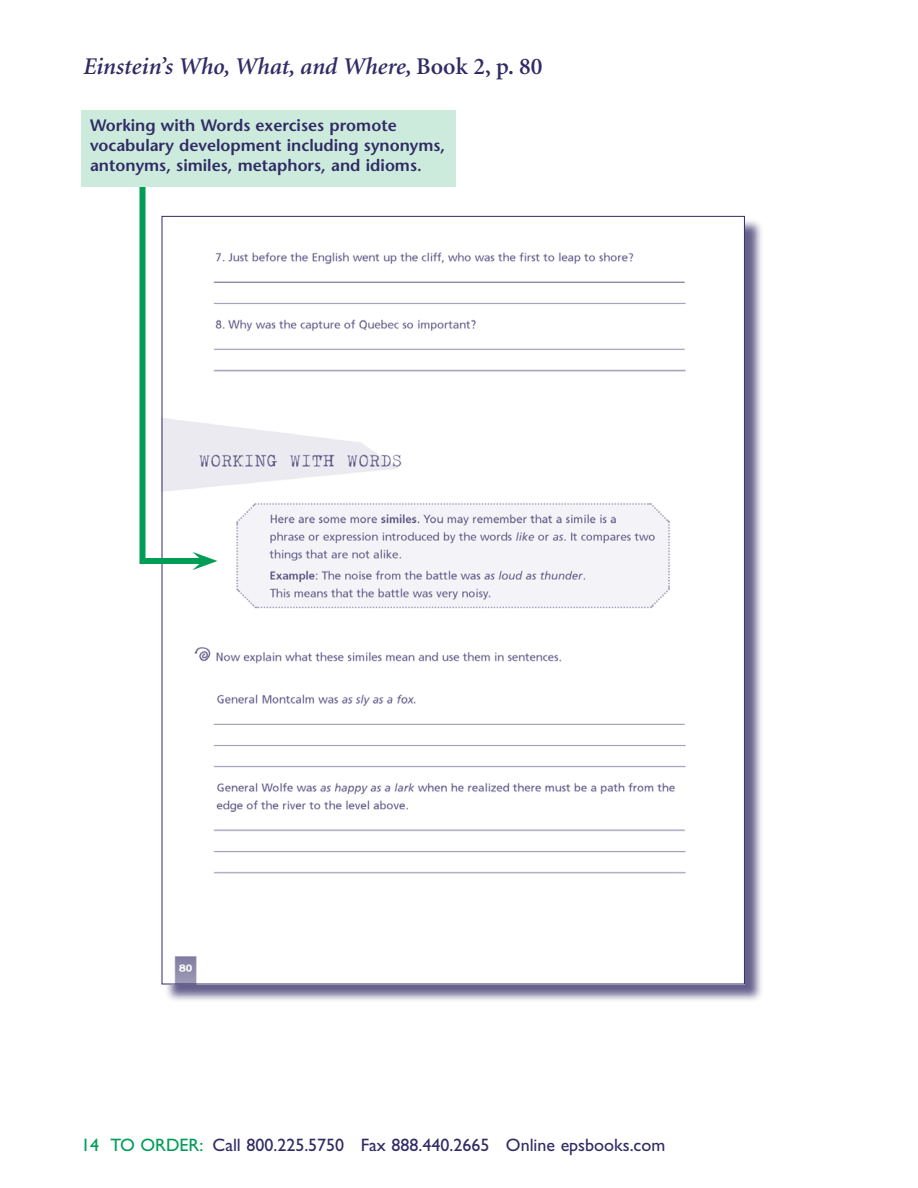
<style>
.page{position:relative;width:918px;height:1188px;background:#fff}
.page>*{position:absolute;margin:0;border:0;box-sizing:border-box;transform-origin:0 0}
.t1{font:italic 600 24px "Minion";color:#312b65}
.t2{font:18px "Gill Sans";color:#312b65}
.t3{font:600 16.5px/19.8px "Stone Sans";color:#312b65}
.s1{font-style:normal}
.s2{color:#009d57}
</style>
<div class="page">
<div style="left:164px;top:218px;width:599px;height:785px;background:#312b65;opacity:.75"></div>
<img style="left:164px;top:218px;width:579px;height:764px">
<svg style="left:139px;top:187px;width:79px;height:383px"></svg>
<div style="left:81px;top:110px;width:374px;height:77px;background:#ccebdd"></div>
<h1 class="t1" style="left:82px;top:54px;width:461px">Einstein’s Who, What, and Where, <span class="s1">Book 2, p. 80</span></h1>
<p class="t3" style="left:90px;top:116px;width:357px">Working with Words exercises promote vocabulary development including synonyms, antonyms, similes, metaphors, and idioms.</p>
<p class="t2" style="left:81px;top:1134px;width:586px"><span class="s2">14 TO ORDER:</span> Call 800.225.5750 Fax 888.440.2665 Online epsbooks.com</p>
</div>
